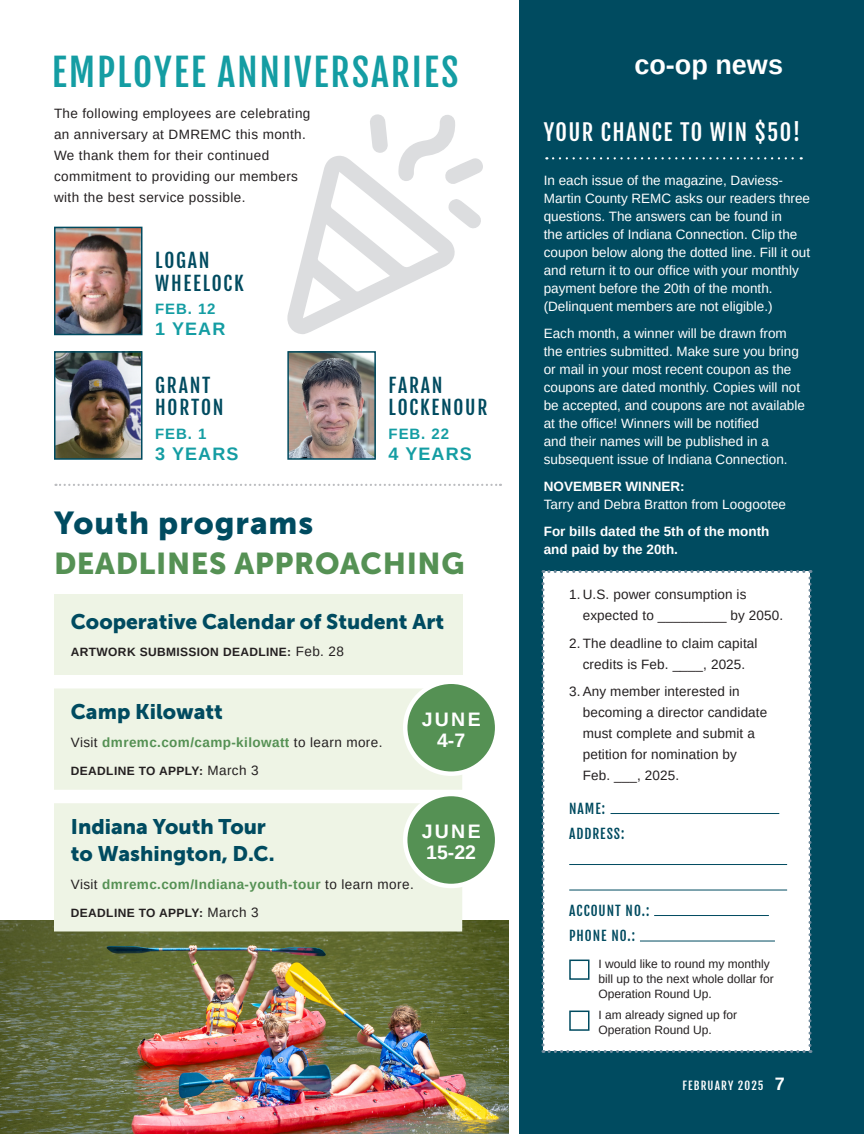
<style>
.page{position:relative;width:864px;height:1134px;background:#fff}
.page>*{position:absolute;margin:0;border:0;box-sizing:border-box;transform-origin:0 0}
.Body_Copy_Arimo_Single-Page{font:37.65px "Fjalla One";letter-spacing:.05em;color:#149da3}
.Body_Copy_Playfair_Single-Page{font:31.5px "Museo Sans 900";letter-spacing:.03em;color:#004b60}
.Body_Copy_Playfair_Single-Page-2{font:30px "Museo Sans 900";letter-spacing:.02em;color:#559154}
.t1{font:700 27px "Arimo";color:#fff}
.Subhead_Museo{font:22.5px "Fjalla One";letter-spacing:.06em;color:#fff}
.Body_Copy_Playfair_Single-Page-3{font:21px/27px "Museo Sans 900";color:#004b60}
.Body_Copy_Arimo_Single-Page-2{font:19.5px/22.5px "Fjalla One";letter-spacing:.09em;color:#004b60}
.Body_Copy_Playfair_Single-Page-4{font:700 19.5px/21px "Arimo";letter-spacing:.12em;color:#fff;text-align:center}
.Body_Copy_Playfair_Single-Page-5{font:700 18px "Arimo";letter-spacing:.06em;color:#149da3}
.Body_Copy_Playfair_Single-Page-6{font:700 15px "Arimo";letter-spacing:.06em;color:#149da3}
.Subhead_Museo-2{font:13.5px/18px "Arimo";color:#fff}
.Body_Copy_Playfair_Single-Page-7{font:13.5px/21px "Arimo";letter-spacing:.01em;color:#231f20}
.Body_Copy_Playfair_Single-Page-8{font:13.5px/21px "Arimo";letter-spacing:.03em;color:#231f20}
.Body_Copy_Playfair_Single-Page-9{font:700 13.5px "Arimo";letter-spacing:.03em;color:#559154}
.Subhead_Museo-3{font:700 13.5px/18px "Arimo";color:#fff}
.Body_Copy_Arimo_Single-Page-3{font:13.5px "Fjalla One";letter-spacing:.07em;color:#004b60}
.Body_Copy_Playfair_Single-Page-10{font:12px/15px "Arimo";color:#231f20}
.Body_Copy_Playfair_Single-Page-11{font:700 12px "Arimo";letter-spacing:.03em;color:#231f20}
.t2{font:11.25px "Fjalla One";letter-spacing:.1em;color:#fff}
.s1{font-weight:400;font-size:13.5px}
.s2{font-weight:400;color:#231f20}
.s3{font-weight:700}
.s4{font-family:"Arimo";font-weight:700;font-size:18px}
</style>
<div class="page">
<div style="left:520px;top:0;width:344px;height:1134px;background:#004b60"></div>
<svg style="left:287px;top:114px;width:196px;height:220px"></svg>
<img style="left:57px;top:354px;width:82px;height:103px">
<div style="left:54px;top:351px;width:88px;height:109px;border:2px solid #004b60"></div>
<img style="left:57px;top:230px;width:82px;height:102px">
<div style="left:54px;top:227px;width:88px;height:108px;border:2px solid #004b60"></div>
<img style="left:290px;top:354px;width:83px;height:103px">
<div style="left:287px;top:351px;width:89px;height:109px;border:2px solid #004b60"></div>
<svg style="left:56px;top:484px;width:445px;height:2px"></svg>
<div style="left:542px;top:570px;width:270px;height:483px;background:#fff"></div>
<hr style="left:611px;top:813px;width:168px;height:1px;background:#004b60">
<hr style="left:569px;top:864px;width:218px;height:1px;background:#004b60">
<hr style="left:569px;top:890px;width:218px;height:1px;background:#004b60">
<hr style="left:654px;top:915px;width:115px;height:1px;background:#004b60">
<hr style="left:640px;top:941px;width:135px;height:1px;background:#004b60">
<div style="left:569px;top:960px;width:21px;height:20px;border:2px solid #004b60"></div>
<div style="left:569px;top:1011px;width:21px;height:20px;border:2px solid #004b60"></div>
<svg style="left:553px;top:157px;width:249px;height:2px"></svg>
<img style="left:0;top:920px;width:509px;height:214px">
<div style="left:54px;top:803px;width:408px;height:129px;background:#eef4e5"></div>
<div style="left:54px;top:688px;width:408px;height:102px;background:#eef4e5"></div>
<div style="left:54px;top:594px;width:408px;height:81px;background:#eef4e5"></div>
<div style="left:405px;top:682px;width:92px;height:92px;background:#559154;border-radius:50%"></div>
<div style="left:403px;top:679px;width:96px;height:97px;border:4px solid #fff;border-radius:50%"></div>
<div style="left:405px;top:794px;width:92px;height:92px;background:#559154;border-radius:50%"></div>
<div style="left:403px;top:792px;width:96px;height:96px;border:4px solid #fff;border-radius:50%"></div>
<p class="Body_Copy_Arimo_Single-Page" style="left:52px;top:49px;width:408px">EMPLOYEE ANNIVERSARIES</p>
<p class="Body_Copy_Playfair_Single-Page-8" style="left:54px;top:103px;width:258px">The following employees are celebrating an anniversary at DMREMC this month.<br>We thank them for their continued commitment to providing our members with the best service possible.</p>
<p class="Body_Copy_Arimo_Single-Page-2" style="left:155px;top:249px;width:90px">LOGAN<br>WHEELOCK</p>
<p class="Body_Copy_Playfair_Single-Page-6" style="left:155px;top:299px;width:62px">FEB. 12</p>
<p class="Body_Copy_Playfair_Single-Page-5" style="left:155px;top:317px;width:72px">1 YEAR</p>
<p class="Body_Copy_Arimo_Single-Page-2" style="left:155px;top:374px;width:70px">GRANT<br>HORTON</p>
<p class="Body_Copy_Playfair_Single-Page-6" style="left:155px;top:423px;width:53px">FEB. 1</p>
<p class="Body_Copy_Playfair_Single-Page-5" style="left:155px;top:441px;width:85px">3 YEARS</p>
<p class="Body_Copy_Arimo_Single-Page-2" style="left:389px;top:374px;width:100px">FARAN<br>LOCKENOUR</p>
<p class="Body_Copy_Playfair_Single-Page-6" style="left:389px;top:423px;width:62px">FEB. 22</p>
<p class="Body_Copy_Playfair_Single-Page-5" style="left:389px;top:441px;width:85px">4 YEARS</p>
<p class="Body_Copy_Playfair_Single-Page" style="left:54px;top:505px;width:261px">Youth programs</p>
<p class="Body_Copy_Playfair_Single-Page-2" style="left:54px;top:547px;width:412px">DEADLINES APPROACHING</p>
<p class="Body_Copy_Playfair_Single-Page-3" style="left:71px;top:608px;width:375px">Cooperative Calendar of Student Art</p>
<p class="Body_Copy_Playfair_Single-Page-11" style="left:71px;top:644px;width:275px">ARTWORK SUBMISSION DEADLINE: <span class="s1">Feb. 28</span></p>
<p class="Body_Copy_Playfair_Single-Page-3" style="left:71px;top:698px;width:154px">Camp Kilowatt</p>
<p class="Body_Copy_Playfair_Single-Page-9" style="left:71px;top:733px;width:313px"><span class="s2">Visit</span> dmremc.com/camp-kilowatt <span class="s2">to learn more.</span></p>
<p class="Body_Copy_Playfair_Single-Page-11" style="left:71px;top:762px;width:189px">DEADLINE TO APPLY: <span class="s1">March 3</span></p>
<p class="Body_Copy_Playfair_Single-Page-4" style="left:422px;top:709px;width:61px">JUNE<br>4-7</p>
<p class="Body_Copy_Playfair_Single-Page-3" style="left:71px;top:813px;width:205px">Indiana Youth Tour to Washington, D.C.</p>
<p class="Body_Copy_Playfair_Single-Page-9" style="left:71px;top:875px;width:344px"><span class="s2">Visit</span> dmremc.com/Indiana-youth-tour <span class="s2">to learn more.</span></p>
<p class="Body_Copy_Playfair_Single-Page-11" style="left:71px;top:904px;width:189px">DEADLINE TO APPLY: <span class="s1">March 3</span></p>
<p class="Body_Copy_Playfair_Single-Page-4" style="left:422px;top:821px;width:61px;text-align:left">JUNE<br>15-22</p>
<p class="t1" style="left:634px;top:46px;width:150px">co-op news</p>
<p class="Subhead_Museo" style="left:544px;top:119px;width:258px">YOUR CHANCE TO WIN $50!</p>
<p class="Subhead_Museo-2" style="left:544px;top:172px;width:268px">In each issue of the magazine, Daviess-Martin County REMC asks our readers three questions. The answers can be found in<br>the articles of Indiana Connection. Clip the coupon below along the dotted line. Fill it out and return it to our office with your monthly payment before the 20th of the month. (Delinquent members are not eligible.)</p>
<p class="Subhead_Museo-2" style="left:544px;top:325px;width:263px">Each month, a winner will be drawn from the entries submitted. Make sure you bring or mail in your most recent coupon as the coupons are dated monthly. Copies will not be accepted, and coupons are not available at the office! Winners will be notified<br>and their names will be published in a subsequent issue of Indiana Connection.</p>
<p class="Subhead_Museo-2" style="left:544px;top:478px;width:244px"><span class="s3">NOVEMBER WINNER:<br></span>Tarry and Debra Bratton from Loogootee</p>
<p class="Subhead_Museo-3" style="left:544px;top:523px;width:227px">For bills dated the 5th of the month and paid by the 20th.</p>
<p class="Body_Copy_Playfair_Single-Page-7" style="left:583px;top:584px;width:202px;text-indent:-14px">1. U.S. power consumption is expected to _________ by 2050.</p>
<p class="Body_Copy_Playfair_Single-Page-7" style="left:569px;top:633px;width:190px;text-align:center">2. The deadline to claim capital credits is Feb. ____, 2025.</p>
<p class="Body_Copy_Playfair_Single-Page-7" style="left:583px;top:681px;width:186px;text-indent:-14px">3.Any member interested in becoming a director candidate must complete and submit a petition for nomination by<br>Feb. ___, 2025.</p>
<p class="Body_Copy_Arimo_Single-Page-3" style="left:569px;top:800px;width:37px">NAME:</p>
<p class="Body_Copy_Arimo_Single-Page-3" style="left:569px;top:826px;width:57px">ADDRESS:</p>
<p class="Body_Copy_Arimo_Single-Page-3" style="left:569px;top:902px;width:82px">ACCOUNT NO.:</p>
<p class="Body_Copy_Arimo_Single-Page-3" style="left:569px;top:928px;width:67px">PHONE NO.:</p>
<p class="Body_Copy_Playfair_Single-Page-10" style="left:598px;top:957px;width:177px">I would like to round my monthly bill up to the next whole dollar for<br>Operation Round Up.</p>
<p class="Body_Copy_Playfair_Single-Page-10" style="left:598px;top:1008px;width:140px">I am already signed up for<br>Operation Round Up.</p>
<p class="t2" style="left:682px;top:1079px;width:104px">FEBRUARY 2025 <span class="s4">7</span></p>
</div>
